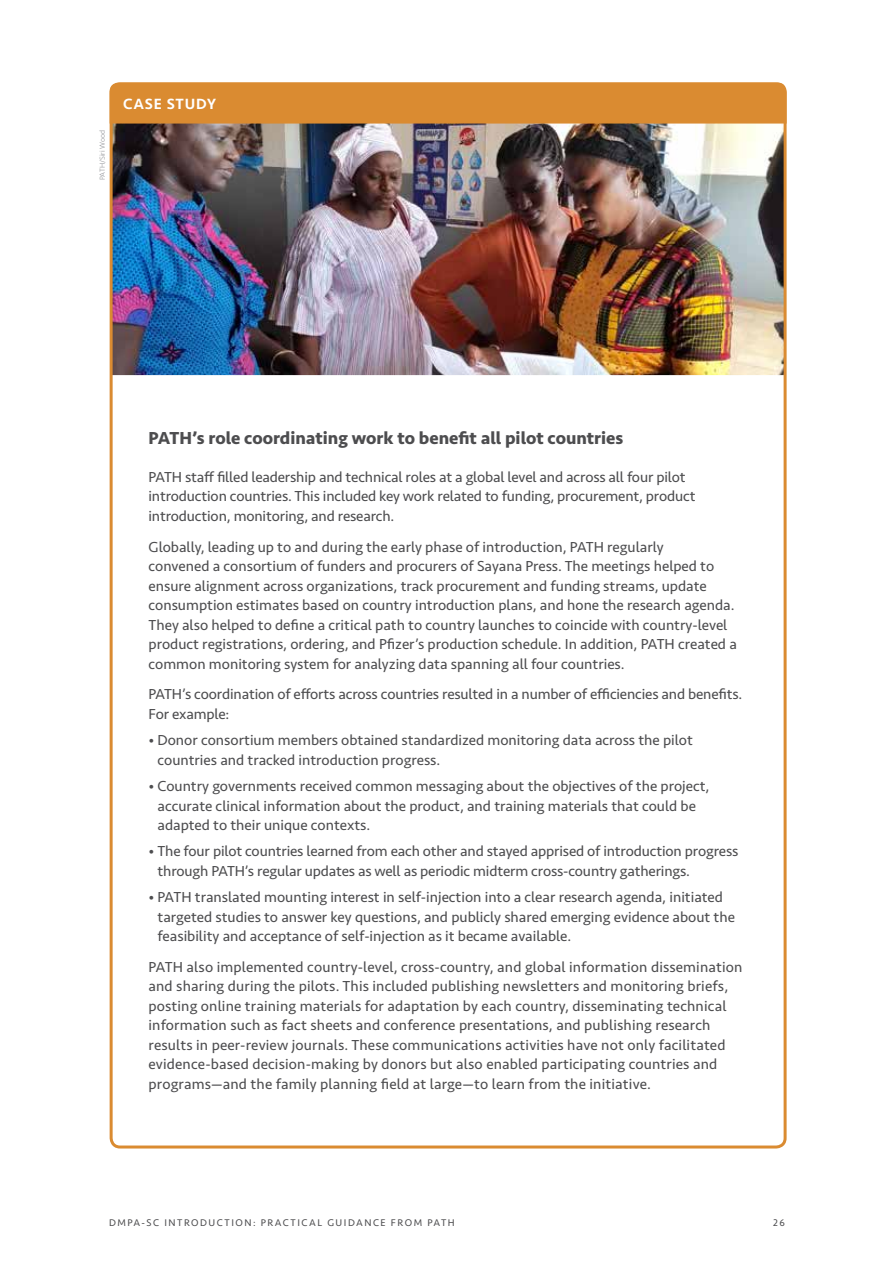
<style>
.page{position:relative;width:893px;height:1263px;background:#fff}
.page>*{position:absolute;margin:0;border:0;box-sizing:border-box;transform-origin:0 0}
.t1{font:700 18px "Seravek";color:#4d4d4f}
.t2{font:500 15.3px "Seravek";letter-spacing:.05em;color:#fff}
.t3{font:15px/19.5px "Seravek";color:#4d4d4f}
.t4{font:10.05px "Seravek";letter-spacing:.15em;color:#4d4d4f}
.t5{font:300 7.5px "Seravek";color:#939498}
</style>
<div class="page">
<img style="left:114px;top:124px;width:669px;height:251px">
<div style="left:110px;top:83px;width:677px;height:41px;background:#da8b31"></div>
<p class="t5" style="left:98px;top:180px;width:51px;rotate:-90deg">PATH/Siri Wood</p>
<p class="t2" style="left:123px;top:94px;width:94px">CASE STUDY</p>
<p class="t1" style="left:148px;top:427px;width:476px">PATH’s role coordinating work to benefit all pilot countries</p>
<p class="t3" style="left:148px;top:467px;width:549px">PATH staff filled leadership and technical roles at a global level and across all four pilot introduction countries. This included key work related to funding, procurement, product introduction, monitoring, and research.</p>
<p class="t3" style="left:148px;top:537px;width:590px">Globally, leading up to and during the early phase of introduction, PATH regularly<br>convened a consortium of funders and procurers of Sayana Press. The meetings helped to ensure alignment across organizations, track procurement and funding streams, update consumption estimates based on country introduction plans, and hone the research agenda.<br>They also helped to define a critical path to country launches to coincide with country-level product registrations, ordering, and Pfizer’s production schedule. In addition, PATH created a common monitoring system for analyzing data spanning all four countries.</p>
<p class="t3" style="left:148px;top:685px;width:595px">PATH’s coordination of efforts across countries resulted in a number of efficiencies and benefits.<br>For example:</p>
<p class="t3" style="left:158px;top:731px;width:537px;text-indent:-9px">• Donor consortium members obtained standardized monitoring data across the pilot countries and tracked introduction progress.</p>
<p class="t3" style="left:158px;top:776px;width:553px;text-indent:-9px">• Country governments received common messaging about the objectives of the project, accurate clinical information about the product, and training materials that could be adapted to their unique contexts.</p>
<p class="t3" style="left:158px;top:842px;width:582px;text-indent:-9px">• The four pilot countries learned from each other and stayed apprised of introduction progress through PATH’s regular updates as well as periodic midterm cross-country gatherings.</p>
<p class="t3" style="left:158px;top:887px;width:579px;text-indent:-9px">• PATH translated mounting interest in self-injection into a clear research agenda, initiated targeted studies to answer key questions, and publicly shared emerging evidence about the feasibility and acceptance of self-injection as it became available.</p>
<p class="t3" style="left:148px;top:957px;width:595px">PATH also implemented country-level, cross-country, and global information dissemination and sharing during the pilots. This included publishing newsletters and monitoring briefs, posting online training materials for adaptation by each country, disseminating technical information such as fact sheets and conference presentations, and publishing research results in peer-review journals. These communications activities have not only facilitated evidence-based decision-making by donors but also enabled participating countries and programs—and the family planning field at large—to learn from the initiative.</p>
<p class="t4" style="left:109px;top:1216px;width:347px">DMPA-SC INTRODUCTION: PRACTICAL GUIDANCE FROM PATH</p>
<p class="t4" style="left:773px;top:1216px;width:13px">26</p>
</div>
